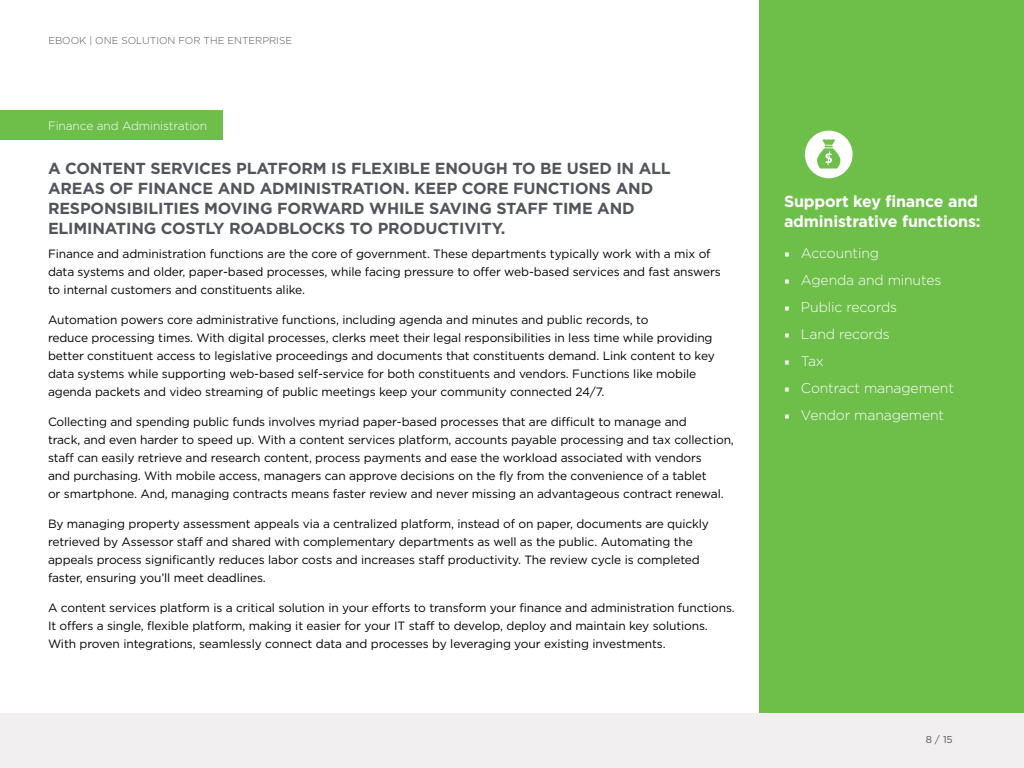
<style>
.page{position:relative;width:1024px;height:768px;background:#fff}
.page>*{position:absolute;margin:0;border:0;box-sizing:border-box;transform-origin:0 0}
.t1{font:700 16px/20px "Gotham HTF";letter-spacing:-.01em;color:#52555b}
.t2{font:700 16px/20px "Gotham HTF";letter-spacing:-.01em;color:#fff}
.t3{font:300 14px "Gotham HTF";letter-spacing:-.01em;color:#fff}
.t4{font:12px/18px "Gotham HTF";letter-spacing:-.01em;color:#000}
.t5{font:300 12px "Gotham HTF";letter-spacing:-.01em;color:#fff}
.t6{font:300 10px "Gotham HTF";color:#52555b}
.t7{font:10px "Gotham HTF";color:#52555b}
.s1{font-family:"Titillium";font-weight:400}
</style>
<div class="page">
<div style="left:0;top:713px;width:1024px;height:55px;background:#f1efef"></div>
<div style="left:760px;top:0;width:264px;height:713px;background:#6ebe4a"></div>
<div style="left:805px;top:131px;width:48px;height:47px;background:#fff;border-radius:50%"></div>
<svg style="left:817px;top:139px;width:23px;height:30px"></svg>
<div style="left:0;top:110px;width:222px;height:30px;background:#6ebe4a"></div>
<p class="t6" style="left:48px;top:35px;width:245px">EBOOK | ONE SOLUTION FOR THE ENTERPRISE</p>
<p class="t5" style="left:48px;top:119px;width:161px">Finance and Administration</p>
<h1 class="t1" style="left:48px;top:158px;width:624px">A CONTENT SERVICES PLATFORM IS FLEXIBLE ENOUGH TO BE USED IN ALL AREAS OF FINANCE AND ADMINISTRATION. KEEP CORE FUNCTIONS AND RESPONSIBILITIES MOVING FORWARD WHILE SAVING STAFF TIME AND ELIMINATING COSTLY ROADBLOCKS TO PRODUCTIVITY.</h1>
<p class="t4" style="left:48px;top:244px;width:674px">Finance and administration functions are the core of government. These departments typically work with a mix of data systems and older, paper-based processes, while facing pressure to offer web-based services and fast answers to internal customers and constituents alike.</p>
<p class="t4" style="left:48px;top:310px;width:668px">Automation powers core administrative functions, including agenda and minutes and public records, to<br>reduce processing times. With digital processes, clerks meet their legal responsibilities in less time while providing better constituent access to legislative proceedings and documents that constituents demand. Link content to key data systems while supporting web-based self-service for both constituents and vendors. Functions like mobile agenda packets and video streaming of public meetings keep your community connected 24/7.</p>
<p class="t4" style="left:48px;top:412px;width:687px">Collecting and spending public funds involves myriad paper-based processes that are difficult to manage and<br>track, and even harder to speed up. With a content services platform, accounts payable processing and tax collection, staff can easily retrieve and research content, process payments and ease the workload associated with vendors<br>and purchasing. With mobile access, managers can approve decisions on the fly from the convenience of a tablet<br>or smartphone. And, managing contracts means faster review and never missing an advantageous contract renewal.</p>
<p class="t4" style="left:48px;top:514px;width:662px">By managing property assessment appeals via a centralized platform, instead of on paper, documents are quickly retrieved by Assessor staff and shared with complementary departments as well as the public. Automating the appeals process significantly reduces labor costs and increases staff productivity. The review cycle is completed faster, ensuring you’ll meet deadlines.</p>
<p class="t4" style="left:48px;top:598px;width:688px">A content services platform is a critical solution in your efforts to transform your finance and administration functions.<br>It offers a single, flexible platform, making it easier for your IT staff to develop, deploy and maintain key solutions.<br>With proven integrations, seamlessly connect data and processes by leveraging your existing investments.</p>
<h1 class="t2" style="left:784px;top:191px;width:198px">Support key finance and administrative functions:</h1>
<p class="t3" style="left:784px;top:245px;width:97px"><span class="s1">•</span> Accounting</p>
<p class="t3" style="left:784px;top:272px;width:159px"><span class="s1">•</span> Agenda and minutes</p>
<p class="t3" style="left:784px;top:299px;width:115px"><span class="s1">•</span> Public records</p>
<p class="t3" style="left:784px;top:326px;width:107px"><span class="s1">•</span> Land records</p>
<p class="t3" style="left:784px;top:353px;width:41px"><span class="s1">•</span> Tax</p>
<p class="t3" style="left:784px;top:380px;width:171px"><span class="s1">•</span> Contract management</p>
<p class="t3" style="left:784px;top:407px;width:162px"><span class="s1">•</span> Vendor management</p>
<p class="t7" style="left:926px;top:734px;width:29px">8 / 15</p>
</div>
